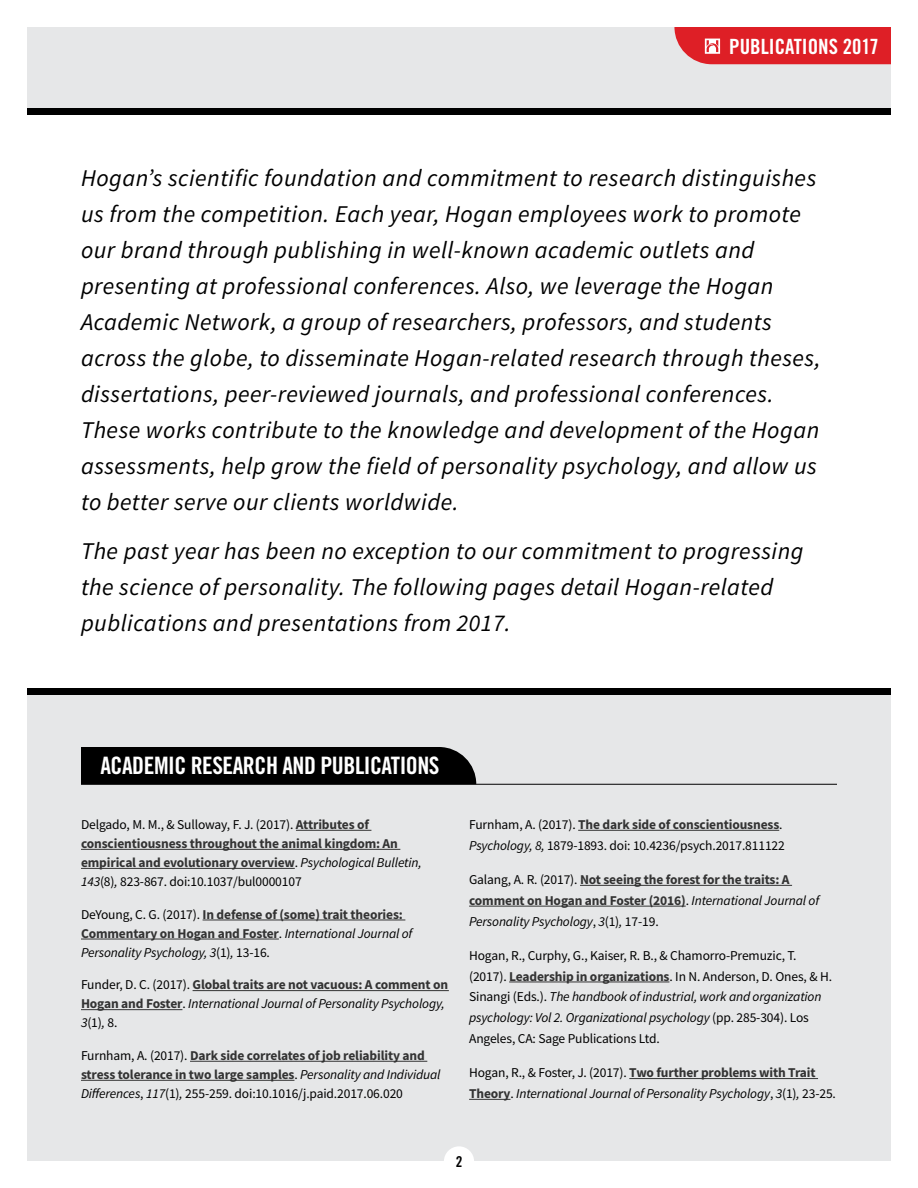
<style>
.page{position:relative;width:918px;height:1188px;background:#fff}
.page>*{position:absolute;margin:0;border:0;box-sizing:border-box;transform-origin:0 0}
.t1{font:italic 24px/36px "Source Sans Pro";letter-spacing:.02em;color:#000}
.t2{font:24px "Trade Gothic Bold Cond Twenty";letter-spacing:-.02em;color:#fff}
.t3{font:21px "Trade Gothic Bold Cond Twenty";color:#fff}
.t4{font:15px "Trade Gothic Bold Cond Twenty";color:#000}
.t5{font:700 13.5px/19px "Source Sans Pro";letter-spacing:-.01em;color:#333}
.t6{font:13.5px/20.9px "Source Sans Pro";letter-spacing:-.01em;color:#000}
.t7{font:italic 13.5px/20.9px "Source Sans Pro";letter-spacing:-.01em;color:#000}
.s1{font-weight:400;color:#000}
.s2{font-weight:400;font-style:italic;color:#000}
.s3{font-weight:700;color:#333}
.s4{font-style:italic}
.s5{font-style:normal}
.s6{font-weight:700;font-style:normal;color:#333}
</style>
<div class="page">
<div style="left:27px;top:27px;width:864px;height:81px;background:#e6e7e8"></div>
<div style="left:27px;top:692px;width:864px;height:469px;background:#e6e7e8"></div>
<div style="left:444px;top:1146px;width:30px;height:31px;background:#fff;border-radius:50%"></div>
<svg style="left:674px;top:27px;width:217px;height:37px;background:#de2b31"></svg>
<hr style="left:81px;top:784px;width:756px;height:1px;background:#000">
<div style="left:81px;top:747px;width:395px;height:37px;background:#000"></div>
<hr style="left:296px;top:830px;width:75px;height:1px;background:#333">
<hr style="left:81px;top:849px;width:319px;height:1px;background:#333">
<hr style="left:81px;top:868px;width:214px;height:1px;background:#333">
<hr style="left:203px;top:920px;width:202px;height:1px;background:#333">
<hr style="left:81px;top:939px;width:198px;height:1px;background:#333">
<hr style="left:193px;top:990px;width:256px;height:1px;background:#333">
<hr style="left:81px;top:1009px;width:101px;height:1px;background:#333">
<hr style="left:190px;top:1061px;width:237px;height:1px;background:#333">
<hr style="left:81px;top:1080px;width:213px;height:1px;background:#333">
<hr style="left:578px;top:830px;width:201px;height:1px;background:#333">
<hr style="left:580px;top:885px;width:212px;height:1px;background:#333">
<hr style="left:469px;top:906px;width:217px;height:1px;background:#333">
<hr style="left:509px;top:982px;width:160px;height:1px;background:#333">
<hr style="left:629px;top:1078px;width:189px;height:1px;background:#333">
<hr style="left:469px;top:1099px;width:42px;height:1px;background:#333">
<div style="left:27px;top:688px;width:864px;height:7px;background:#000"></div>
<div style="left:27px;top:108px;width:864px;height:6px;background:#000"></div>
<h2 class="t3" style="left:729px;top:33px;width:151px">PUBLICATIONS 2017</h2>
<p class="t1" style="left:81px;top:159px;width:741px">Hogan’s scientific foundation and commitment to research distinguishes us from the competition. Each year, Hogan employees work to promote our brand through publishing in well-known academic outlets and presenting at professional conferences. Also, we leverage the Hogan Academic Network, a group of researchers, professors, and students across the globe, to disseminate Hogan-related research through theses, dissertations, peer-reviewed journals, and professional conferences.<br>These works contribute to the knowledge and development of the Hogan assessments, help grow the field of personality psychology, and allow us to better serve our clients worldwide.</p>
<h1 class="t1" style="left:81px;top:533px;width:724px">The past year has been no exception to our commitment to progressing the science of personality. The following pages detail Hogan-related publications and presentations from 2017.</h1>
<h1 class="t2" style="left:100px;top:751px;width:341px">ACADEMIC RESEARCH AND PUBLICATIONS</h1>
<p class="t5" style="left:81px;top:815px;width:342px"><span class="s1">Delgado, M. M., &amp; Sulloway, F. J. (2017).</span> Attributes of conscientiousness throughout the animal kingdom: An empirical and evolutionary overview<span class="s1">.</span> <span class="s2">Psychological Bulletin, 143</span><span class="s1">(8)</span><span class="s2">,</span> <span class="s1">823-867. doi:10.1037/bul0000107</span></p>
<p class="t5" style="left:81px;top:904px;width:333px"><span class="s1">DeYoung, C. G. (2017).</span> In defense of (some) trait theories:<br>Commentary on Hogan and Foster<span class="s1">.</span> <span class="s2">International Journal of<br>Personality Psychology, 3</span><span class="s1">(1)</span><span class="s2">,</span> <span class="s1">13-16.</span></p>
<p class="t5" style="left:81px;top:975px;width:369px"><span class="s1">Funder, D. C. (2017).</span> Global traits are not vacuous: A comment on<br>Hogan and Foster<span class="s1">.</span> <span class="s2">International Journal of Personality Psychology,<br>3</span><span class="s1">(1)</span><span class="s2">,</span> <span class="s1">8.</span></p>
<p class="t5" style="left:81px;top:1046px;width:361px"><span class="s1">Furnham, A. (2017).</span> Dark side correlates of job reliability and stress tolerance in two large samples<span class="s1">.</span> <span class="s2">Personality and Individual<br>Differences</span><span class="s1">,</span> <span class="s2">117</span><span class="s1">(1)</span><span class="s2">,</span> <span class="s1">255-259. doi:10.1016/j.paid.2017.06.020</span></p>
<p class="t6" style="left:469px;top:814px;width:317px">Furnham, A. (2017). <span class="s3">The dark side of conscientiousness</span>.<br><span class="s4">Psychology, 8,</span> 1879-1893. doi: 10.4236/psych.2017.811122</p>
<p class="t5" style="left:469px;top:869px;width:352px;line-height:20.9px"><span class="s1">Galang, A. R. (2017).</span> Not seeing the forest for the traits: A comment on Hogan and Foster (2016)<span class="s1">.</span> <span class="s2">International Journal of<br>Personality Psychology</span><span class="s1">,</span> <span class="s2">3</span><span class="s1">(1)</span><span class="s2">,</span> <span class="s1">17-19.</span></p>
<p class="t6" style="left:469px;top:945px;width:364px">Hogan, R., Curphy, G., Kaiser, R. B., &amp; Chamorro-Premuzic, T. (2017). <span class="s3">Leadership in organizations</span>. In N. Anderson, D. Ones, &amp; H.<br>Sinangi (Eds.). <span class="s4">The handbook of industrial, work and organization psychology: Vol 2. Organizational psychology</span> (pp. 285-304). Los Angeles, CA: Sage Publications Ltd.</p>
<p class="t7" style="left:469px;top:1062px;width:368px"><span class="s5">Hogan, R., &amp; Foster, J. (2017).</span> <span class="s6">Two further problems with Trait<br>Theory</span><span class="s5">.</span> International Journal of Personality Psychology<span class="s5">,</span> 3<span class="s5">(1)</span>, <span class="s5">23-25.</span></p>
<p class="t4" style="left:456px;top:1152px;width:8px">2</p>
</div>
